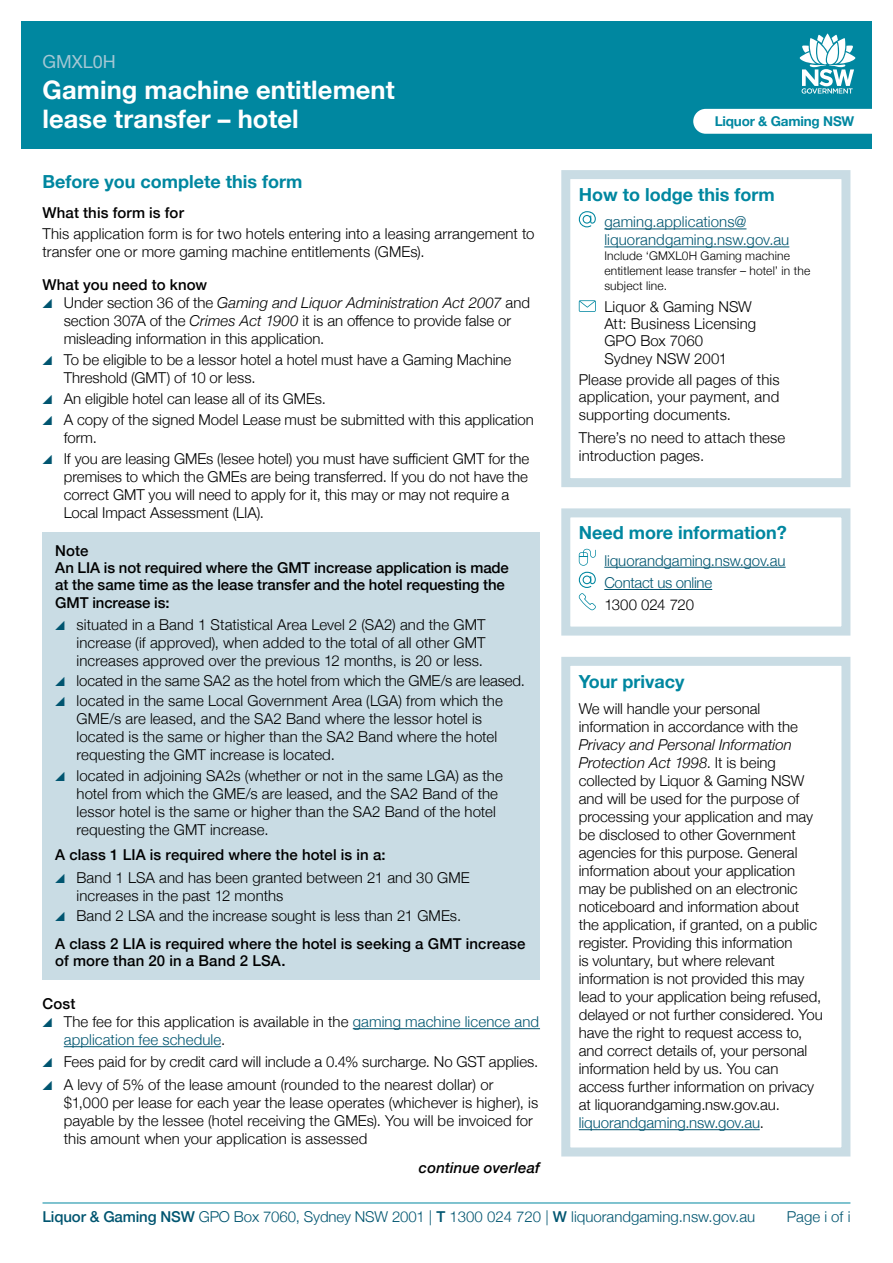
<style>
.page{position:relative;width:893px;height:1263px;background:#fff}
.page>*{position:absolute;margin:0;border:0;box-sizing:border-box;transform-origin:0 0}
.t1{font:700 25.5px/28.5px "Helvetica Neue";letter-spacing:.005em;color:#fff}
.t2{font:700 18px "Helvetica Neue";color:#0087a0}
.t3{font:18px "Helvetica Neue";color:#a4c7d4}
.t4{font:300 15px/18px "Helvetica Neue";color:#000}
.t5{font:500 15px/17.4px "Helvetica Neue";color:#000}
.t6{font:300 15px/18px "Helvetica Neue";color:#005570}
.t7{font:italic 500 15px "Helvetica Neue";letter-spacing:.01em;color:#000}
.t8{font:700 13.5px "Helvetica Neue";letter-spacing:-.015em;color:#0087a0}
.t9{font:300 12px/15px "Helvetica Neue";letter-spacing:.015em;color:#000}
.s1{color:#005570}
.s2{font-style:italic}
.s3{font-weight:300}
.s4{color:#000}
.s5{font-weight:500}
</style>
<div class="page">
<div style="left:21px;top:21px;width:851px;height:128px;background:#0087a0"></div>
<hr style="left:43px;top:1202px;width:807px;height:1px;background:#0087a0">
<svg style="left:800px;top:34px;width:55px;height:60px"></svg>
<div style="left:693px;top:109px;width:179px;height:25px;background:#fff"></div>
<hr style="left:604px;top:567px;width:182px;height:1px;background:#005570">
<hr style="left:604px;top:589px;width:108px;height:1px;background:#005570">
<svg style="left:579px;top:549px;width:17px;height:17px"></svg>
<svg style="left:579px;top:572px;width:17px;height:38px"></svg>
<div style="left:561px;top:508px;width:289px;height:127px;border:9px solid #c9dce4"></div>
<hr style="left:604px;top:229px;width:142px;height:1px;background:#005570">
<hr style="left:604px;top:247px;width:185px;height:1px;background:#005570">
<svg style="left:579px;top:211px;width:17px;height:16px"></svg>
<svg style="left:579px;top:300px;width:17px;height:12px"></svg>
<div style="left:561px;top:170px;width:289px;height:317px;border:9px solid #c9dce4"></div>
<div style="left:43px;top:532px;width:497px;height:90px;background:#c9dce4"></div>
<div style="left:43px;top:607px;width:497px;height:73px;background:#c9dce4"></div>
<div style="left:43px;top:663px;width:497px;height:37px;background:#c9dce4"></div>
<div style="left:43px;top:683px;width:497px;height:91px;background:#c9dce4"></div>
<div style="left:43px;top:757px;width:497px;height:91px;background:#c9dce4"></div>
<div style="left:43px;top:837px;width:497px;height:37px;background:#c9dce4"></div>
<div style="left:43px;top:860px;width:497px;height:54px;background:#c9dce4"></div>
<div style="left:43px;top:898px;width:497px;height:37px;background:#c9dce4"></div>
<div style="left:43px;top:926px;width:497px;height:54px;background:#c9dce4"></div>
<hr style="left:353px;top:1028px;width:187px;height:1px;background:#005570">
<hr style="left:64px;top:1046px;width:157px;height:1px;background:#005570">
<hr style="left:579px;top:1129px;width:181px;height:1px;background:#005570">
<div style="left:561px;top:657px;width:289px;height:499px;border:9px solid #c9dce4"></div>
<p class="t3" style="left:43px;top:49px;width:75px">GMXL0H</p>
<h1 class="t1" style="left:43px;top:76px;width:354px">Gaming machine entitlement lease transfer – hotel</h1>
<p class="t2" style="left:43px;top:167px;width:261px">Before you complete this form</p>
<p class="t5" style="left:43px;top:203px;width:143px">What this form is for</p>
<p class="t4" style="left:43px;top:224px;width:493px">This application form is for two hotels entering into a leasing arrangement to transfer one or more gaming machine entitlements (GMEs).</p>
<p class="t5" style="left:43px;top:274px;width:166px">What you need to know</p>
<p class="t4" style="left:64px;top:292px;width:468px;text-indent:-21px"><span class="s1">•</span> Under section 36 of the <span class="s2">Gaming and Liquor Administration Act 2007</span> and section 307A of the <span class="s2">Crimes Act 1900</span> it is an offence to provide false or misleading information in this application.</p>
<p class="t4" style="left:64px;top:349px;width:449px;text-indent:-21px"><span class="s1">•</span> To be eligible to be a lessor hotel a hotel must have a Gaming Machine<br>Threshold (GMT) of 10 or less.</p>
<p class="t4" style="left:43px;top:388px;width:285px"><span class="s1">•</span> An eligible hotel can lease all of its GMEs.</p>
<p class="t4" style="left:64px;top:409px;width:472px;text-indent:-21px"><span class="s1">•</span> A copy of the signed Model Lease must be submitted with this application form.</p>
<p class="t4" style="left:64px;top:448px;width:467px;text-indent:-21px"><span class="s1">•</span> If you are leasing GMEs (lesee hotel) you must have sufficient GMT for the premises to which the GMEs are being transferred. If you do not have the correct GMT you will need to apply for it, this may or may not require a Local Impact Assessment (LIA).</p>
<p class="t5" style="left:55px;top:540px;width:455px">Note<br>An LIA is not required where the GMT increase application is made at the same time as the lease transfer and the hotel requesting the GMT increase is:</p>
<p class="t4" style="left:77px;top:615px;width:411px;text-align:justify;text-indent:-21px"><span class="s1">•</span> situated in a Band 1 Statistical Area Level 2 (SA2) and the GMT increase (if approved), when added to the total of all other GMT increases approved over the previous 12 months, is 20 or less.</p>
<p class="t4" style="left:55px;top:671px;width:471px"><span class="s1">•</span> located in the same SA2 as the hotel from which the GME/s are leased.</p>
<p class="t4" style="left:77px;top:691px;width:428px;text-indent:-21px"><span class="s1">•</span> located in the same Local Government Area (LGA) from which the GME/s are leased, and the SA2 Band where the lessor hotel is located is the same or higher than the SA2 Band where the hotel requesting the GMT increase is located.</p>
<p class="t4" style="left:77px;top:765px;width:428px;text-indent:-21px"><span class="s1">•</span> located in adjoining SA2s (whether or not in the same LGA) as the hotel from which the GME/s are leased, and the SA2 Band of the lessor hotel is the same or higher than the SA2 Band of the hotel requesting the GMT increase.</p>
<p class="t5" style="left:55px;top:845px;width:332px">A class 1 LIA is required where the hotel is in a:</p>
<p class="t4" style="left:77px;top:867px;width:395px;text-indent:-21px"><span class="s1">•</span> Band 1 LSA and has been granted between 21 and 30 GME increases in the past 12 months</p>
<p class="t5" style="left:55px;top:900px;width:472px;line-height:28px"><span class="s1">•</span> <span class="s3">Band 2 LSA and the increase sought is less than 21 GMEs.<br></span>A class 2 LIA is required where the hotel is seeking a GMT increase</p>
<p class="t5" style="left:55px;top:951px;width:232px">of more than 20 in a Band 2 LSA.</p>
<p class="t5" style="left:43px;top:994px;width:34px">Cost</p>
<p class="t6" style="left:64px;top:1012px;width:477px;text-indent:-21px">• <span class="s4">The fee for this application is available in the</span> gaming machine licence and application fee schedule<span class="s4">.</span></p>
<p class="t4" style="left:43px;top:1052px;width:497px"><span class="s1">•</span> Fees paid for by credit card will include a 0.4% surcharge. No GST applies.</p>
<p class="t4" style="left:64px;top:1074px;width:476px;text-indent:-21px"><span class="s1">•</span> A levy of 5% of the lease amount (rounded to the nearest dollar) or $1,000 per lease for each year the lease operates (whichever is higher), is payable by the lessee (hotel receiving the GMEs). You will be invoiced for this amount when your application is assessed</p>
<p class="t7" style="left:419px;top:1155px;width:123px">continue overleaf</p>
<p class="t8" style="left:715px;top:111px;width:141px">Liquor &amp; Gaming NSW</p>
<p class="t2" style="left:579px;top:180px;width:197px">How to lodge this form</p>
<p class="t6" style="left:604px;top:212px;width:187px">gaming.applications@ liquorandgaming.nsw.gov.au</p>
<p class="t9" style="left:604px;top:248px;width:207px">Include ‘GMXL0H Gaming machine entitlement lease transfer – hotel’ in the subject line.</p>
<p class="t4" style="left:604px;top:297px;width:153px;line-height:17.2px">Liquor &amp; Gaming NSW<br>Att: Business Licensing<br>GPO Box 7060<br>Sydney NSW 2001</p>
<p class="t4" style="left:579px;top:370px;width:202px;line-height:17.2px;text-align:justify">Please provide all pages of this application, your payment, and supporting documents.</p>
<p class="t4" style="left:579px;top:428px;width:208px;line-height:17.2px">There’s no need to attach these introduction pages.</p>
<p class="t2" style="left:579px;top:519px;width:209px">Need more information?</p>
<p class="t6" style="left:604px;top:548px;width:183px;line-height:22.2px">liquorandgaming.nsw.gov.au<br>Contact us online</p>
<p class="t4" style="left:604px;top:595px;width:91px">1300 024 720</p>
<p class="t2" style="left:579px;top:667px;width:107px">Your privacy</p>
<p class="t4" style="left:579px;top:699px;width:221px">We will handle your personal information in accordance with the</p>
<p class="t4" style="left:579px;top:735px;width:245px"><span class="s2">Privacy and Personal Information Protection Act 1998</span>. It is being collected by Liquor &amp; Gaming NSW and will be used for the purpose of processing your application and may be disclosed to other Government agencies for this purpose. General information about your application may be published on an electronic noticeboard and information about the application, if granted, on a public register. Providing this information<br>is voluntary, but where relevant information is not provided this may lead to your application being refused, delayed or not further considered. You have the right to request access to, and correct details of, your personal information held by us. You can access further information on privacy at liquorandgaming.nsw.gov.au. <span class="s1">liquorandgaming.nsw.gov.au</span>.</p>
<p class="t6" style="left:43px;top:1207px;width:714px"><span class="s5">Liquor &amp; Gaming NSW</span> GPO Box 7060, Sydney NSW 2001 | <span class="s5">T</span> 1300 024 720 | <span class="s5">W</span> liquorandgaming.nsw.gov.au</p>
<p class="t6" style="left:787px;top:1207px;width:65px">Page i of i</p>
</div>
